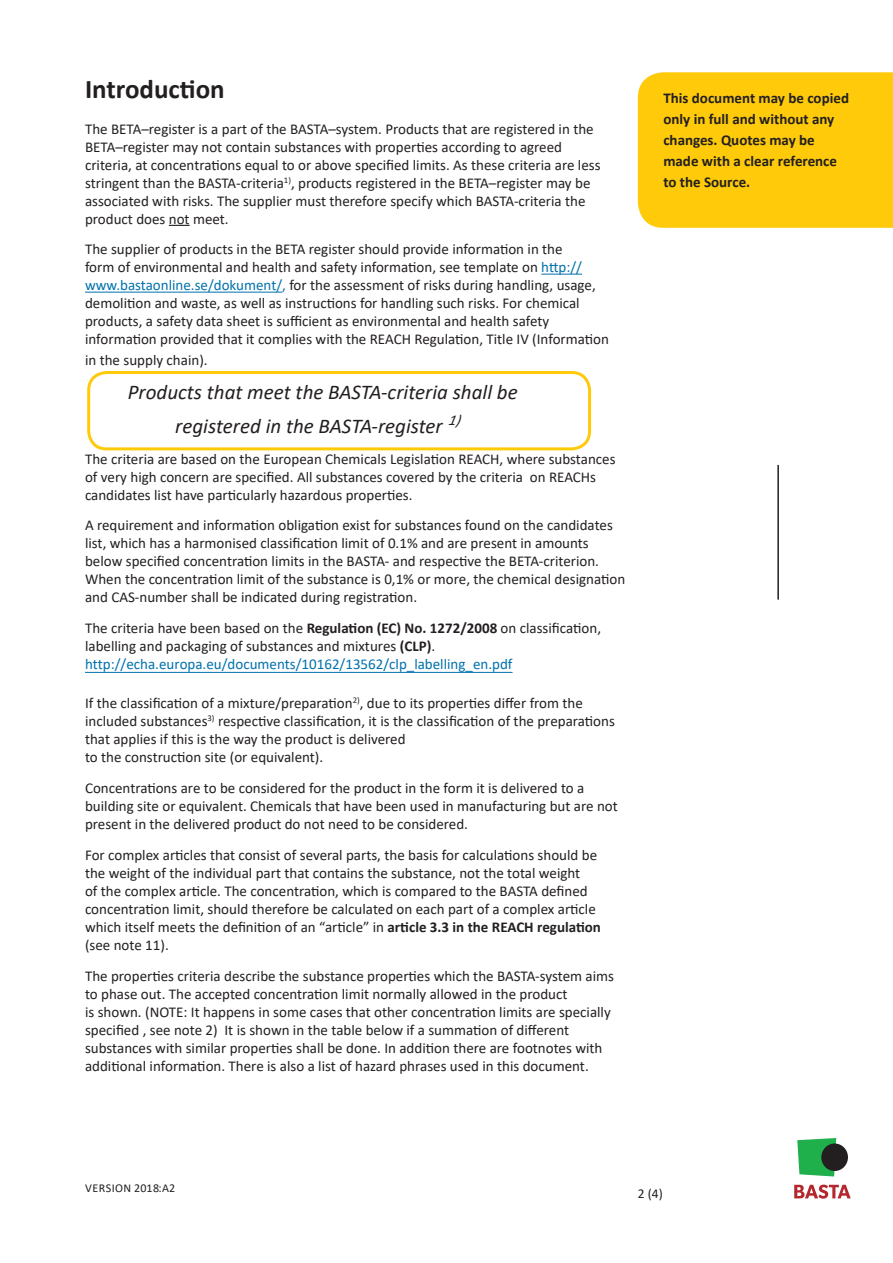
<style>
.page{position:relative;width:893px;height:1263px;background:#fff}
.page>*{position:absolute;margin:0;border:0;box-sizing:border-box;transform-origin:0 0}
.t1{font:700 27px "Calibri";color:#231f20}
.t2{font:italic 21px/33.8px "Calibri";color:#231f20;text-align:center}
.t3{font:15px/18px "Calibri";color:#231f20}
.t4{font:700 15px/21px "Calibri";color:#231f20}
.t5{font:13.5px "Calibri";color:#231f20}
.t6{font:12px "Calibri";letter-spacing:.04em;color:#231f20}
.s1{color:#0071ad}
.s2{font-weight:700}
</style>
<div class="page">
<svg style="left:797px;top:1138px;width:39px;height:38px"></svg>
<div style="left:821px;top:1143px;width:27px;height:28px;background:#231f20;border-radius:50%"></div>
<svg style="left:794px;top:1184px;width:56px;height:15px"></svg>
<svg style="left:169px;top:225px;width:21px;height:1px"></svg>
<hr style="left:541px;top:274px;width:41px;height:1px;background:#0071ad">
<hr style="left:85px;top:292px;width:197px;height:1px;background:#0071ad">
<hr style="left:85px;top:672px;width:428px;height:1px;background:#0071ad">
<div style="left:638px;top:72px;width:255px;height:156px;background:#feca0a"></div>
<div style="left:87px;top:371px;width:504px;height:79px;border:3px solid #feca0a;border-radius:18px"></div>
<hr style="left:777px;top:465px;width:2px;height:135px;background:#231f20">
<h1 class="t1" style="left:85px;top:70px;width:141px">Introduction</h1>
<p class="t3" style="left:85px;top:119px;width:517px">The BETA–register is a part of the BASTA–system. Products that are registered in the BETA–register may not contain substances with properties according to agreed criteria, at concentrations equal to or above specified limits. As these criteria are less stringent than the BASTA-criteria<sup>1)</sup>, products registered in the BETA–register may be associated with risks. The supplier must therefore specify which BASTA-criteria the product does not meet.</p>
<p class="t3" style="left:85px;top:240px;width:525px">The supplier of products in the BETA register should provide information in the<br>form of environmental and health and safety information, see template on <span class="s1">http:// www.bastaonline.se/dokument/,</span> for the assessment of risks during handling, usage, demolition and waste, as well as instructions for handling such risks. For chemical products, a safety data sheet is sufficient as environmental and health safety information provided that it complies with the REACH Regulation, Title IV (Information</p>
<p class="t3" style="left:85px;top:351px;width:124px">in the supply chain).</p>
<h2 class="t2" style="left:128px;top:374px;width:391px">Products that meet the BASTA-criteria shall be registered in the BASTA-register <sup>1)</sup></h2>
<p class="t3" style="left:85px;top:449px;width:532px">The criteria are based on the European Chemicals Legislation REACH, where substances of very high concern are specified. All substances covered by the criteria on REACHs candidates list have particularly hazardous properties.</p>
<p class="t3" style="left:85px;top:516px;width:542px">A requirement and information obligation exist for substances found on the candidates list, which has a harmonised classification limit of 0.1% and are present in amounts below specified concentration limits in the BASTA- and respective the BETA-criterion.<br>When the concentration limit of the substance is 0,1% or more, the chemical designation and CAS-number shall be indicated during registration.</p>
<p class="t3" style="left:85px;top:619px;width:518px">The criteria have been based on the <span class="s2">Regulation (EC) No. 1272/2008</span> on classification, labelling and packaging of substances and mixtures <span class="s2">(CLP)</span>. <span class="s1">http://echa.europa.eu/documents/10162/13562/clp_labelling_en.pdf</span></p>
<p class="t3" style="left:85px;top:694px;width:531px">If the classification of a mixture/preparation<sup>2)</sup>, due to its properties differ from the included substances<sup>3)</sup> respective classification, it is the classification of the preparations that applies if this is the way the product is delivered<br>to the construction site (or equivalent).</p>
<p class="t3" style="left:85px;top:779px;width:534px">Concentrations are to be considered for the product in the form it is delivered to a building site or equivalent. Chemicals that have been used in manufacturing but are not present in the delivered product do not need to be considered.</p>
<p class="t3" style="left:85px;top:845px;width:517px">For complex articles that consist of several parts, the basis for calculations should be the weight of the individual part that contains the substance, not the total weight<br>of the complex article. The concentration, which is compared to the BASTA defined concentration limit, should therefore be calculated on each part of a complex article which itself meets the definition of an “article” in <span class="s2">article 3.3 in the REACH regulation </span>(see note 11).</p>
<p class="t3" style="left:85px;top:966px;width:530px">The properties criteria describe the substance properties which the BASTA-system aims to phase out. The accepted concentration limit normally allowed in the product<br>is shown. (NOTE: It happens in some cases that other concentration limits are specially specified , see note 2) It is shown in the table below if a summation of different substances with similar properties shall be done. In addition there are footnotes with additional information. There is also a list of hazard phrases used in this document.</p>
<p class="t4" style="left:663px;top:87px;width:187px">This document may be copied only in full and without any changes. Quotes may be made with a clear reference to the Source.</p>
<p class="t6" style="left:85px;top:1180px;width:92px">VERSION 2018:A2</p>
<p class="t5" style="left:638px;top:1184px;width:26px">2 (4)</p>
</div>
